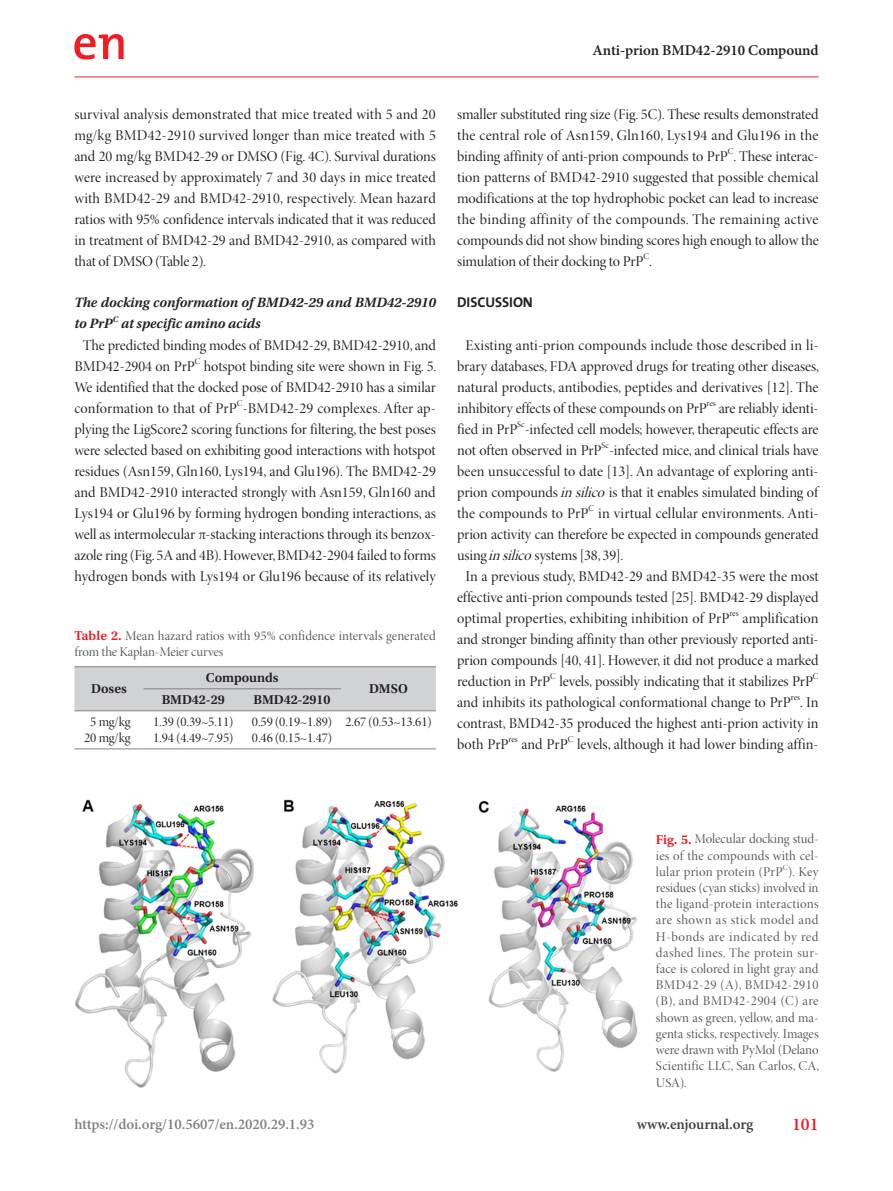
<style>
.page{position:relative;width:893px;height:1191px;background:#fff}
.page>*{position:absolute;margin:0;border:0;box-sizing:border-box;transform-origin:0 0}
.t1{font:600 18px "Minion Pro";color:#ee1d23}
.t2{font:15px/21px "Minion Pro Disp";letter-spacing:-.005em;color:#231f20;text-align:justify}
.t3{font:600 15px "Minion Pro";letter-spacing:-.005em;color:#808285}
.t4{font:15px "Minion Pro Disp";letter-spacing:.015em;color:#231f20}
.t5{font:600 15px "Minion Pro";letter-spacing:-.005em;color:#231f20}
.t6{font:600 15px "Minion Pro";letter-spacing:-.005em;color:#3e3e3f}
.t7{font:italic 600 14.25px/21px "Utopia Std";letter-spacing:-.005em;color:#231f20}
.t8{font:700 14.25px "The Mix";letter-spacing:-.005em;color:#231f20}
.t9{font:13.5px/16.2px "Minion Pro Disp";letter-spacing:.005em;color:#57585a;text-align:justify}
.t10{font:13.5px "Minion Pro Disp";letter-spacing:-.005em;color:#231f20}
.t11{font:600 13.5px "Utopia Std";letter-spacing:-.005em;color:#231f20}
.t12{font:8.7px "Minion Pro Disp";color:#231f20}
.t13{font:italic 600 8.25px "Utopia Std";color:#231f20}
.t14{font:7.8px "Minion Pro Disp";color:#57585a}
.s1{font-family:"Utopia Std";font-weight:600;color:#ee1d23}
.s2{font-style:italic}
</style>
<div class="page">
<hr style="left:74px;top:77px;width:745px;height:1px;background:#ee1d23">
<svg style="left:74px;top:34px;width:50px;height:26px"></svg>
<img style="left:75px;top:799px;width:563px;height:289px">
<div style="left:74px;top:667px;width:362px;height:43px;background:#d1d2d4"></div>
<hr style="left:144px;top:688px;width:99px;height:1px;background:#808285">
<hr style="left:243px;top:688px;width:98px;height:1px;background:#808285">
<hr style="left:74px;top:666px;width:70px;height:1px;background:#808285">
<hr style="left:144px;top:666px;width:99px;height:1px;background:#808285">
<hr style="left:243px;top:666px;width:98px;height:1px;background:#808285">
<hr style="left:341px;top:666px;width:95px;height:1px;background:#808285">
<hr style="left:74px;top:710px;width:70px;height:1px;background:#808285">
<hr style="left:144px;top:710px;width:99px;height:1px;background:#808285">
<hr style="left:243px;top:710px;width:98px;height:1px;background:#808285">
<hr style="left:341px;top:710px;width:95px;height:1px;background:#808285">
<hr style="left:74px;top:748px;width:70px;height:1px;background:#808285">
<hr style="left:144px;top:748px;width:99px;height:1px;background:#808285">
<hr style="left:243px;top:748px;width:98px;height:1px;background:#808285">
<hr style="left:341px;top:748px;width:95px;height:1px;background:#808285">
<p class="t2" style="left:74px;top:104px;width:363px">survival analysis demonstrated that mice treated with 5 and 20 mg/kg BMD42-2910 survived longer than mice treated with 5 and 20 mg/kg BMD42-29 or DMSO (Fig. 4C). Survival durations were increased by approximately 7 and 30 days in mice treated with BMD42-29 and BMD42-2910, respectively. Mean hazard ratios with 95% confidence intervals indicated that it was reduced in treatment of BMD42-29 and BMD42-2910, as compared with that of DMSO (Table 2).</p>
<p class="t7" style="left:74px;top:292px;width:363px">The docking conformation of BMD42-29 and BMD42-2910 to PrP</p>
<p class="t13" style="left:113px;top:314px;width:7px">C</p>
<p class="t7" style="left:121px;top:313px;width:141px">at specific amino acids</p>
<p class="t2" style="left:74px;top:335px;width:363px;text-indent:9px">The predicted binding modes of BMD42-29, BMD42-2910, and<br>BMD42-2904 on PrP</p>
<p class="t12" style="left:195px;top:356px;width:7px">C</p>
<p class="t2" style="left:74px;top:356px;width:364px;text-indent:129px">hotspot binding site were shown in Fig. 5.<br>We identified that the docked pose of BMD42-2910 has a similar conformation to that of PrP -BMD42-29 complexes. After ap-</p>
<p class="t12" style="left:237px;top:398px;width:7px">C</p>
<p class="t2" style="left:74px;top:419px;width:363px">plying the LigScore2 scoring functions for filtering, the best poses were selected based on exhibiting good interactions with hotspot residues (Asn159, Gln160, Lys194, and Glu196). The BMD42-29 and BMD42-2910 interacted strongly with Asn159, Gln160 and Lys194 or Glu196 by forming hydrogen bonding interactions, as well as intermolecular π-stacking interactions through its benzox&shy;azole ring (Fig. 5A and 4B). However, BMD42-2904 failed to forms hydrogen bonds with Lys194 or Glu196 because of its relatively</p>
<p class="t9" style="left:74px;top:627px;width:363px"><span class="s1">Table 2.</span> Mean hazard ratios with 95% confidence intervals generated from the Kaplan-Meier curves</p>
<p class="t11" style="left:91px;top:681px;width:37px">Doses</p>
<p class="t11" style="left:206px;top:670px;width:74px">Compounds</p>
<p class="t11" style="left:369px;top:681px;width:40px">DMSO</p>
<p class="t11" style="left:162px;top:692px;width:64px">BMD42-29</p>
<p class="t11" style="left:254px;top:692px;width:78px">BMD42-2910</p>
<p class="t10" style="left:90px;top:714px;width:42px">5 mg/kg</p>
<p class="t10" style="left:153px;top:714px;width:82px">1.39 (0.39~5.11)</p>
<p class="t10" style="left:252px;top:714px;width:181px">0.59 (0.19~1.89) 2.67 (0.53~13.61)</p>
<p class="t10" style="left:84px;top:730px;width:48px">20 mg/kg</p>
<p class="t10" style="left:153px;top:730px;width:82px">1.94 (4.49~7.95)</p>
<p class="t10" style="left:252px;top:730px;width:82px">0.46 (0.15~1.47)</p>
<p class="t5" style="left:593px;top:40px;width:227px">Anti-prion BMD42-2910 Compound</p>
<p class="t2" style="left:457px;top:104px;width:363px">smaller substituted ring size (Fig. 5C). These results demonstrated the central role of Asn159, Gln160, Lys194 and Glu196 in the binding affinity of anti-prion compounds to PrP . These interac-</p>
<p class="t12" style="left:728px;top:146px;width:7px">C</p>
<p class="t2" style="left:457px;top:167px;width:363px">tion patterns of BMD42-2910 suggested that possible chemical modifications at the top hydrophobic pocket can lead to increase the binding affinity of the compounds. The remaining active compounds did not show binding scores high enough to allow the simulation of their docking to PrP .</p>
<p class="t12" style="left:643px;top:251px;width:7px">C</p>
<p class="t8" style="left:457px;top:290px;width:77px">DISCUSSION</p>
<p class="t2" style="left:457px;top:335px;width:364px;text-indent:9px">Existing anti-prion compounds include those described in li&shy;brary databases, FDA approved drugs for treating other diseases, natural products, antibodies, peptides and derivatives [12]. The inhibitory effects of these compounds on PrP</p>
<p class="t12" style="left:707px;top:398px;width:11px">res</p>
<p class="t2" style="left:719px;top:398px;width:101px">are reliably identi-</p>
<p class="t2" style="left:457px;top:419px;width:62px">fied in PrP</p>
<p class="t12" style="left:517px;top:419px;width:9px">Sc</p>
<p class="t2" style="left:457px;top:419px;width:363px;text-indent:68px">-infected cell models; however, therapeutic effects are not often observed in PrP</p>
<p class="t12" style="left:602px;top:440px;width:9px">Sc</p>
<p class="t2" style="left:457px;top:440px;width:363px;text-indent:152px">-infected mice, and clinical trials have been unsuccessful to date [13]. An advantage of exploring anti&shy;prion compounds <span class="s2">insilico</span> is that it enables simulated binding of the compounds to PrP</p>
<p class="t12" style="left:589px;top:503px;width:7px">C</p>
<p class="t4" style="left:598px;top:504px;width:222px">in virtual cellular environments. Anti-</p>
<p class="t2" style="left:457px;top:524px;width:363px">prion activity can therefore be expected in compounds generated</p>
<p class="t2" style="left:457px;top:545px;width:168px">using <span class="s2">insilico</span> systems [38, 39].</p>
<p class="t2" style="left:466px;top:566px;width:354px">In a previous study, BMD42-29 and BMD42-35 were the most</p>
<p class="t2" style="left:457px;top:587px;width:363px">effective anti-prion compounds tested [25]. BMD42-29 displayed</p>
<p class="t2" style="left:457px;top:608px;width:274px">optimal properties, exhibiting inhibition of PrP</p>
<p class="t12" style="left:729px;top:608px;width:11px">res</p>
<p class="t2" style="left:457px;top:608px;width:363px;text-indent:285px">amplification and stronger binding affinity than other previously reported anti&shy;prion compounds [40, 41]. However, it did not produce a marked reduction in PrP</p>
<p class="t12" style="left:550px;top:671px;width:7px">C</p>
<p class="t2" style="left:559px;top:671px;width:255px">levels, possibly indicating that it stabilizes PrP</p>
<p class="t12" style="left:813px;top:671px;width:7px">C</p>
<p class="t2" style="left:457px;top:692px;width:335px">and inhibits its pathological conformational change to PrP</p>
<p class="t12" style="left:791px;top:692px;width:11px">res</p>
<p class="t2" style="left:457px;top:692px;width:363px;text-indent:343px">. In contrast, BMD42-35 produced the highest anti-prion activity in both PrP</p>
<p class="t12" style="left:508px;top:734px;width:11px">res</p>
<p class="t2" style="left:522px;top:734px;width:48px">and PrP</p>
<p class="t12" style="left:568px;top:734px;width:7px">C</p>
<p class="t2" style="left:577px;top:734px;width:243px">levels, although it had lower binding affin-</p>
<p class="t9" style="left:656px;top:831px;width:164px"><span class="s1">Fig. 5.</span> Molecular docking stud&shy;ies of the compounds with cel&shy;lular prion protein (PrP ). Key</p>
<p class="t14" style="left:783px;top:862px;width:7px">C</p>
<p class="t9" style="left:656px;top:880px;width:165px">residues (cyan sticks) involved in the ligand-protein interactions are shown as stick model and H-bonds are indicated by red dashed lines. The protein sur&shy;face is colored in light gray and BMD42-29 (A), BMD42-2910 (B), and BMD42-2904 (C) are shown as green, yellow, and ma&shy;genta sticks, respectively. Images were drawn with PyMol (Delano Scientific LLC, San Carlos, CA, USA).</p>
<p class="t3" style="left:74px;top:1114px;width:242px">https://doi.org/10.5607/en.2020.29.1.93</p>
<p class="t6" style="left:637px;top:1114px;width:118px">www.enjournal.org</p>
<p class="t1" style="left:792px;top:1112px;width:28px">101</p>
</div>
